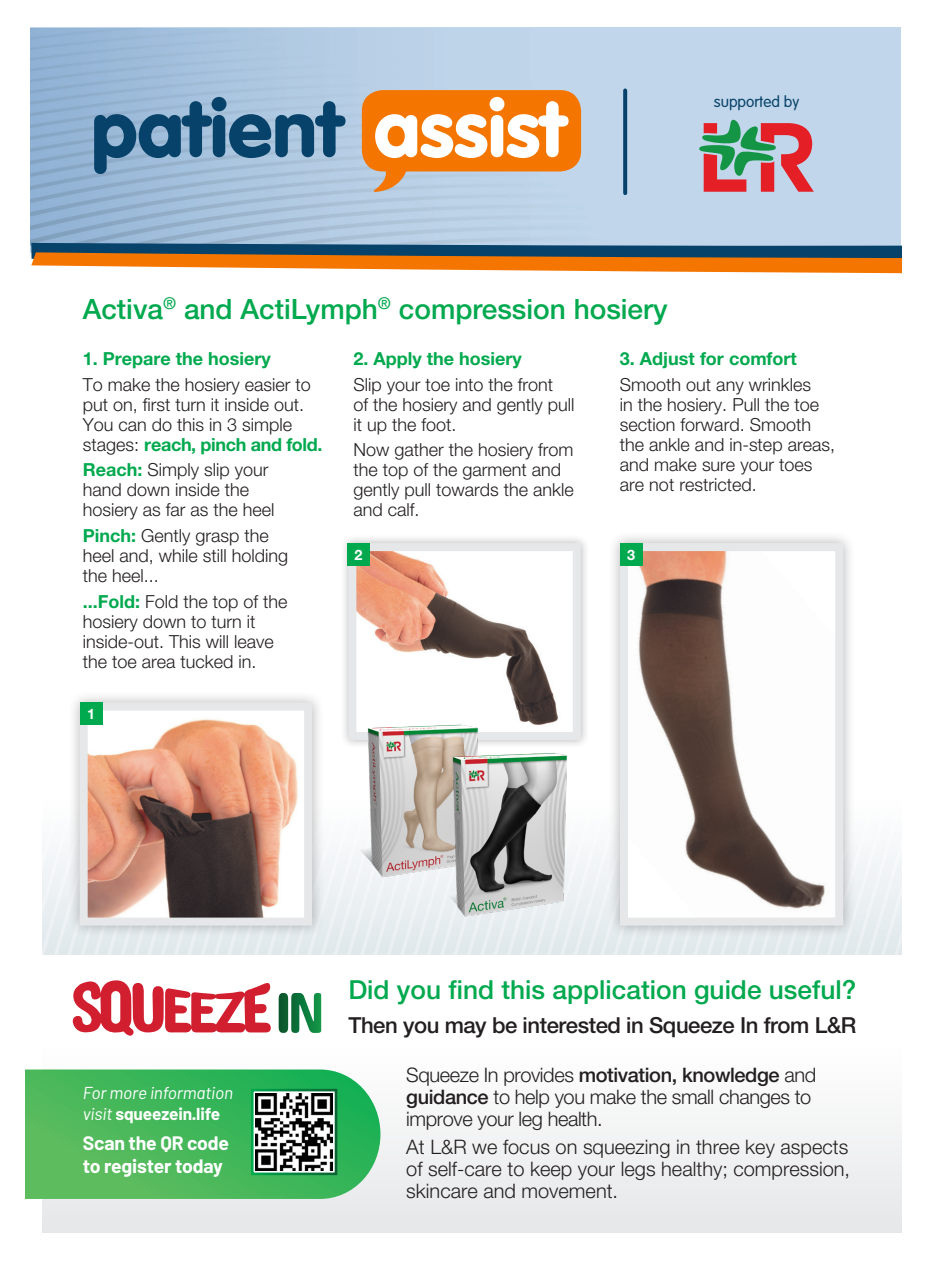
<style>
.page{position:relative;width:926px;height:1275px;background:#fff}
.page>*{position:absolute;margin:0;border:0;box-sizing:border-box;transform-origin:0 0}
.t1{font:900 77.8px "VAG Rounded";color:#064269}
.t2{font:500 28px "Helvetica Neue LT Pro";color:#00a94e}
.t3{font:500 26.2px "Helvetica Neue LT Pro";color:#00a94e}
.t4{font:500 22px "Helvetica Neue LT Pro";letter-spacing:-.02em;color:#231f20}
.t5{font:300 20px/22px "Helvetica Neue LT Pro";letter-spacing:-.02em;color:#231f20}
.t6{font:700 19.4px/23.4px "Barlow";letter-spacing:-.01em;color:#fff}
.t7{font:300 18px/20px "Helvetica Neue LT Pro";color:#231f20}
.t8{font:700 18px "Helvetica Neue LT Pro";color:#00a94e}
.t9{font:italic 17.2px/20.8px "Barlow";letter-spacing:-.01em;color:#fff}
.t10{font:300 15.4px "VAG Rounded";color:#064269}
.t11{font:700 14.4px "Helvetica Neue LT Pro";color:#fff}
.s1{color:#fff}
.s2{font-weight:700;color:#00a94e}
.s3{font-weight:700;font-style:normal}
.s4{font-weight:500}
</style>
<div class="page">
<div style="left:42px;top:1048px;width:859px;height:184px;background:#f1f2f3"></div>
<div style="left:31px;top:28px;width:870px;height:218px;background:#c1d6ea"></div>
<svg style="left:623px;top:90px;width:4px;height:103px"></svg>
<img style="left:31px;top:29px;width:551px;height:208px">
<svg style="left:31px;top:237px;width:870px;height:37px"></svg>
<div style="left:362px;top:90px;width:219px;height:81px;background:#f47600;border-radius:21px"></div>
<svg style="left:373px;top:169px;width:35px;height:24px"></svg>
<svg style="left:699px;top:120px;width:115px;height:72px"></svg>
<div style="left:68px;top:690px;width:256px;height:247px;background:#231f20;opacity:.32"></div>
<div style="left:84px;top:706px;width:224px;height:215px;background:#fff"></div>
<img style="left:89px;top:717px;width:209px;height:83px">
<div style="left:80px;top:702px;width:232px;height:223px;border:8px solid #e6e7e9"></div>
<div style="left:340px;top:534px;width:249px;height:215px;background:#231f20;opacity:.32"></div>
<img style="left:357px;top:552px;width:215px;height:179px">
<div style="left:348px;top:543px;width:233px;height:197px;border:8px solid #e6e7e9"></div>
<div style="left:608px;top:531px;width:247px;height:407px;background:#231f20;opacity:.32"></div>
<img style="left:629px;top:552px;width:205px;height:248px">
<div style="left:620px;top:543px;width:223px;height:382px;border:8px solid #e6e7e9"></div>
<img style="left:353px;top:717px;width:139px;height:83px">
<svg style="left:42px;top:800px;width:859px;height:155px"></svg>
<img style="left:428px;top:743px;width:150px;height:187px">
<div style="left:80px;top:702px;width:22px;height:23px;background:#00a94e"></div>
<div style="left:347px;top:543px;width:23px;height:23px;background:#00a94e"></div>
<div style="left:620px;top:543px;width:23px;height:23px;background:#00a94e"></div>
<svg style="left:279px;top:993px;width:42px;height:40px"></svg>
<svg style="left:73px;top:980px;width:198px;height:56px"></svg>
<svg style="left:25px;top:1069px;width:355px;height:130px;background:#4aba61"></svg>
<svg style="left:255px;top:1092px;width:78px;height:79px"></svg>
<img style="left:255px;top:1093px;width:78px;height:77px">
<div style="left:251px;top:1088px;width:86px;height:87px;border:3px solid #fff"></div>
<div style="left:452px;top:4px;width:22px;height:22px;border:2px solid #fff;border-radius:50%"></div>
<div style="left:452px;top:1248px;width:22px;height:23px;border:2px solid #fff;border-radius:50%"></div>
<h1 class="t1" style="left:92px;top:82px;width:477px">patient <span class="s1">assist</span></h1>
<p class="t10" style="left:714px;top:93px;width:87px">supported by</p>
<h2 class="t2" style="left:83px;top:292px;width:586px">Activa<sup>®</sup> and ActiLymph<sup>®</sup> compression hosiery</h2>
<p class="t8" style="left:83px;top:347px;width:190px">1. Prepare the hosiery</p>
<p class="t7" style="left:83px;top:374px;width:241px">To make the hosiery easier to put on, first turn it inside out.<br>You can do this in 3 simple stages: <span class="s2">reach, pinch and fold.</span></p>
<p class="t7" style="left:83px;top:459px;width:193px"><span class="s2">Reach:</span> Simply slip your hand down inside the hosiery as far as the heel</p>
<p class="t7" style="left:83px;top:525px;width:207px"><span class="s2">Pinch:</span> Gently grasp the heel and, while still holding the heel...</p>
<p class="t7" style="left:83px;top:591px;width:206px"><span class="s2">...Fold:</span> Fold the top of the hosiery down to turn it inside-out. This will leave the toe area tucked in.</p>
<p class="t11" style="left:87px;top:705px;width:10px">1</p>
<p class="t8" style="left:353px;top:347px;width:170px">2. Apply the hosiery</p>
<p class="t7" style="left:353px;top:374px;width:223px">Slip your toe into the front<br>of the hosiery and gently pull it up the foot.</p>
<p class="t7" style="left:353px;top:439px;width:222px">Now gather the hosiery from the top of the garment and gently pull towards the ankle and calf.</p>
<p class="t8" style="left:620px;top:347px;width:178px">3. Adjust for comfort</p>
<p class="t7" style="left:620px;top:374px;width:217px">Smooth out any wrinkles<br>in the hosiery. Pull the toe section forward. Smooth the ankle and in-step areas, and make sure your toes are not restricted.</p>
<p class="t11" style="left:354px;top:545px;width:10px">2</p>
<p class="t11" style="left:627px;top:545px;width:10px">3</p>
<p class="t9" style="left:83px;top:1082px;width:152px">For more information visit <span class="s3">squeezein.life</span></p>
<p class="t6" style="left:83px;top:1131px;width:148px">Scan the QR code to register today</p>
<h3 class="t3" style="left:348px;top:973px;width:510px">Did you find this application guide useful?</h3>
<p class="t4" style="left:348px;top:1012px;width:510px">Then you may be interested in Squeeze In from L&amp;R</p>
<p class="t5" style="left:406px;top:1063px;width:411px">Squeeze In provides <span class="s4">motivation, knowledge</span> and <span class="s4">guidance</span> to help you make the small changes to improve your leg health.</p>
<p class="t5" style="left:406px;top:1135px;width:445px;text-align:justify">At L&amp;R we focus on squeezing in three key aspects of self-care to keep your legs healthy; compression, skincare and movement.</p>
</div>
